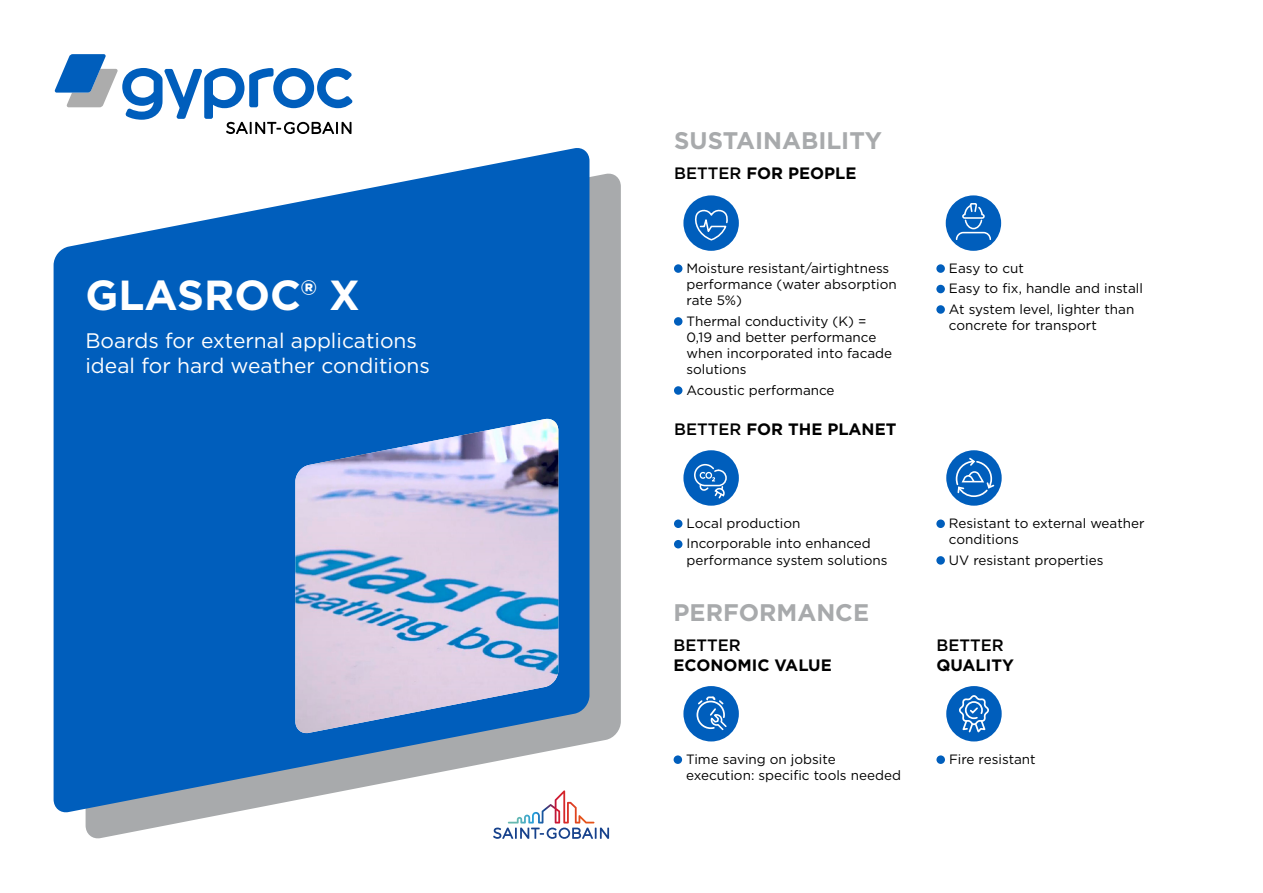
<style>
.page{position:relative;width:1263px;height:893px;background:#fff}
.page>*{position:absolute;margin:0;border:0;box-sizing:border-box;transform-origin:0 0}
.t1{font:700 42px "Gotham";color:#fff}
.t2{font:700 24px "Gotham";color:#a8aaac}
.t3{font:21px/25.2px "Gotham";color:#fff}
.t4{font:700 16.5px "Gotham";color:#000}
.t5{font:500 16.5px "Gotham";color:#000}
.t6{font:13.5px/16.2px "Gotham";color:#000}
.s1{font-weight:500}
</style>
<div class="page">
<svg style="left:86px;top:171px;width:535px;height:668px;fill:#a8aaac"></svg>
<svg style="left:54px;top:148px;width:535px;height:667px;background:#2c78c4"></svg>
<svg style="left:493px;top:790px;width:116px;height:49px"></svg>
<svg style="left:54px;top:54px;width:299px;height:80px"></svg>
<img style="left:295px;top:419px;width:263px;height:315px">
<div style="left:674px;top:755px;width:8px;height:9px;background:#005ebc;border-radius:50%"></div>
<div style="left:936px;top:755px;width:9px;height:9px;background:#005ebc;border-radius:50%"></div>
<div style="left:674px;top:264px;width:8px;height:9px;background:#005ebc;border-radius:50%"></div>
<div style="left:674px;top:317px;width:8px;height:9px;background:#005ebc;border-radius:50%"></div>
<div style="left:674px;top:386px;width:8px;height:9px;background:#005ebc;border-radius:50%"></div>
<div style="left:674px;top:519px;width:8px;height:9px;background:#005ebc;border-radius:50%"></div>
<div style="left:674px;top:540px;width:8px;height:8px;background:#005ebc;border-radius:50%"></div>
<div style="left:936px;top:264px;width:9px;height:9px;background:#005ebc;border-radius:50%"></div>
<div style="left:936px;top:285px;width:9px;height:8px;background:#005ebc;border-radius:50%"></div>
<div style="left:936px;top:305px;width:9px;height:9px;background:#005ebc;border-radius:50%"></div>
<div style="left:936px;top:519px;width:9px;height:9px;background:#005ebc;border-radius:50%"></div>
<div style="left:936px;top:556px;width:9px;height:9px;background:#005ebc;border-radius:50%"></div>
<div style="left:683px;top:195px;width:56px;height:56px;background:#005ebc;border-radius:50%"></div>
<svg style="left:694px;top:209px;width:34px;height:32px"></svg>
<div style="left:946px;top:195px;width:55px;height:56px;background:#005ebc;border-radius:50%"></div>
<svg style="left:955px;top:202px;width:37px;height:38px"></svg>
<div style="left:946px;top:450px;width:56px;height:56px;background:#005ebc;border-radius:50%"></div>
<svg style="left:955px;top:456px;width:41px;height:42px"></svg>
<div style="left:946px;top:686px;width:56px;height:55px;background:#005ebc;border-radius:50%"></div>
<svg style="left:959px;top:695px;width:30px;height:38px"></svg>
<div style="left:683px;top:450px;width:56px;height:56px;background:#005ebc;border-radius:50%"></div>
<svg style="left:693px;top:463px;width:34px;height:37px"></svg>
<div style="left:683px;top:686px;width:56px;height:55px;background:#005ebc;border-radius:50%"></div>
<svg style="left:696px;top:696px;width:31px;height:35px"></svg>
<h1 class="t1" style="left:85px;top:267px;width:276px">GLASROC® X</h1>
<h3 class="t3" style="left:85px;top:327px;width:346px">Boards for external applications ideal for hard weather conditions</h3>
<h2 class="t2" style="left:674px;top:124px;width:209px">SUSTAINABILITY</h2>
<p class="t4" style="left:674px;top:162px;width:184px"><span class="s1">BETTER</span> FOR PEOPLE</p>
<p class="t6" style="left:686px;top:260px;width:212px">Moisture resistant/airtightness performance (water absorption rate 5%)</p>
<p class="t6" style="left:686px;top:312px;width:207px">Thermal conductivity (K) =<br>0,19 and better performance when incorporated into facade solutions</p>
<p class="t6" style="left:686px;top:382px;width:150px">Acoustic performance</p>
<p class="t4" style="left:674px;top:418px;width:224px"><span class="s1">BETTER</span> FOR THE PLANET</p>
<p class="t6" style="left:686px;top:513px;width:186px;line-height:20.4px">Local production<br>Incorporable into enhanced</p>
<p class="t6" style="left:686px;top:551px;width:202px">performance system solutions</p>
<h2 class="t2" style="left:674px;top:596px;width:197px">PERFORMANCE</h2>
<p class="t5" style="left:674px;top:635px;width:69px">BETTER</p>
<p class="t4" style="left:674px;top:654px;width:160px">ECONOMIC VALUE</p>
<p class="t6" style="left:949px;top:258px;width:196px;line-height:20.4px">Easy to cut<br>Easy to fix, handle and install<br>At system level, lighter than</p>
<p class="t6" style="left:949px;top:317px;width:149px">concrete for transport</p>
<p class="t6" style="left:949px;top:515px;width:197px">Resistant to external weather conditions</p>
<p class="t6" style="left:949px;top:551px;width:156px">UV resistant properties</p>
<p class="t5" style="left:936px;top:635px;width:69px">BETTER</p>
<p class="t4" style="left:936px;top:654px;width:79px">QUALITY</p>
<p class="t6" style="left:686px;top:751px;width:216px">Time saving on jobsite execution: specific tools needed</p>
<p class="t6" style="left:949px;top:751px;width:88px">Fire resistant</p>
</div>
